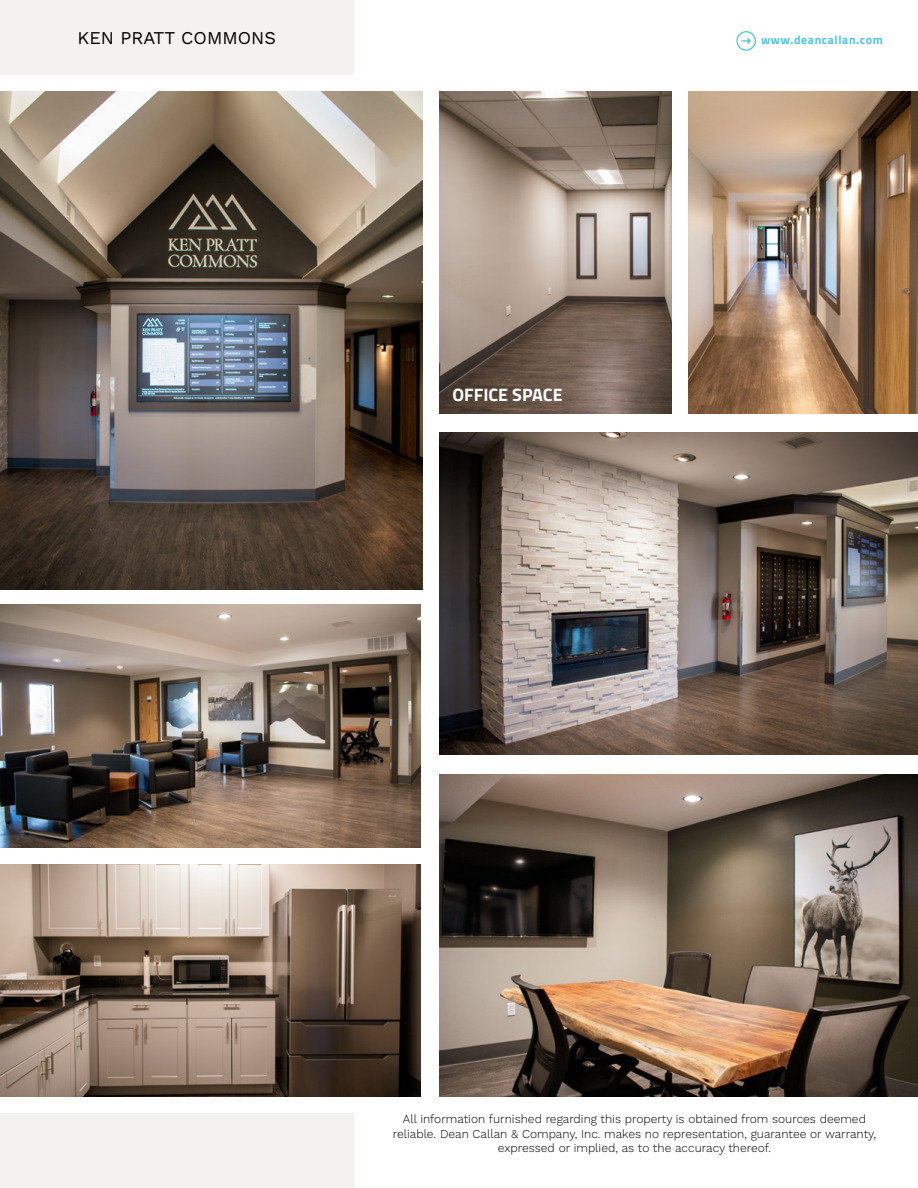
<style>
.page{position:relative;width:918px;height:1188px;background:#fff}
.page>*{position:absolute;margin:0;border:0;box-sizing:border-box;transform-origin:0 0}
.t1{font:18px "Work Sans";color:#000}
.t2{font:700 18px "Cairo";color:#fff}
.t3{font:300 12px/14.4px "Work Sans";color:#000;text-align:center}
.t4{font:700 12px "Cairo";letter-spacing:.05em;color:#4fc6df}
</style>
<div class="page">
<div style="left:0;top:0;width:354px;height:89px;background:#f4f2ef"></div>
<div style="left:0;top:75px;width:354px;height:15px;background:#fff"></div>
<svg style="left:736px;top:31px;width:20px;height:20px"></svg>
<div style="left:1px;top:1112px;width:353px;height:76px;background:#f4f2ef"></div>
<div style="left:0;top:1098px;width:918px;height:15px;background:#fff"></div>
<img style="left:439px;top:432px;width:479px;height:322px">
<img style="left:0;top:92px;width:422px;height:497px">
<img style="left:439px;top:774px;width:479px;height:322px">
<img style="left:0;top:604px;width:421px;height:244px">
<img style="left:439px;top:92px;width:233px;height:322px">
<img style="left:688px;top:92px;width:230px;height:322px">
<img style="left:0;top:864px;width:421px;height:232px">
<h1 class="t1" style="left:78px;top:27px;width:200px">KEN PRATT COMMONS</h1>
<p class="t4" style="left:761px;top:30px;width:123px">www.deancallan.com</p>
<h1 class="t2" style="left:453px;top:380px;width:112px">OFFICE SPACE</h1>
<p class="t3" style="left:393px;top:1112px;width:485px">All information furnished regarding this property is obtained from sources deemed reliable. Dean Callan &amp; Company, Inc. makes no representation, guarantee or warranty, expressed or implied, as to the accuracy thereof.</p>
</div>
